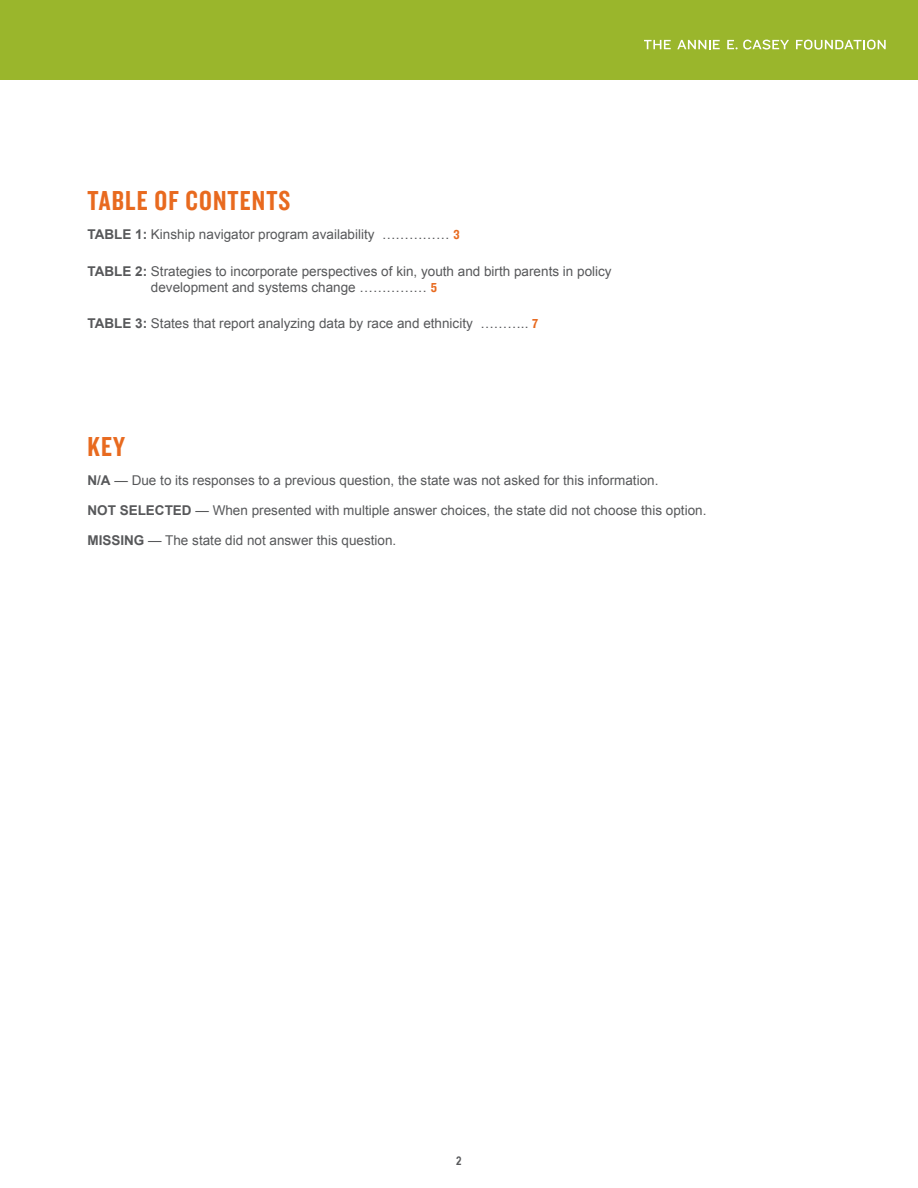
<style>
.page{position:relative;width:918px;height:1188px;background:#fff}
.page>*{position:absolute;margin:0;border:0;box-sizing:border-box;transform-origin:0 0}
.t1{font:28.5px "Knockout 49 Liteweight";letter-spacing:.04em;color:#e86a1f}
.t2{font:13.5px/16.2px "Arial";color:#57585a}
.t3{font:700 12px "Arial Narrow";color:#57585a}
.s1{font-weight:700}
.s2{font-family:"Knockout 50 Welterweight";color:#e86a1f}
</style>
<div class="page">
<div style="left:0;top:0;width:918px;height:79px;background:#9ab62c"></div>
<svg style="left:644px;top:40px;width:27px;height:9px"></svg>
<svg style="left:677px;top:40px;width:43px;height:9px"></svg>
<svg style="left:727px;top:40px;width:62px;height:10px"></svg>
<svg style="left:796px;top:40px;width:90px;height:10px"></svg>
<p class="t1" style="left:87px;top:182px;width:204px">TABLE OF CONTENTS</p>
<p class="t2" style="left:87px;top:227px;width:374px"><span class="s1">TABLE 1:</span> Kinship navigator program availability …………… <span class="s2">3</span></p>
<p class="t2" style="left:151px;top:263px;width:462px;text-indent:-63px"><span class="s1">TABLE 2:</span> Strategies to incorporate perspectives of kin, youth and birth parents in policy development and systems change …………… <span class="s2">5</span></p>
<p class="t2" style="left:87px;top:316px;width:452px"><span class="s1">TABLE 3:</span> States that report analyzing data by race and ethnicity ……….. <span class="s2">7</span></p>
<p class="t1" style="left:87px;top:428px;width:39px">KEY</p>
<p class="t2" style="left:87px;top:473px;width:573px"><span class="s1">N/A</span> — Due to its responses to a previous question, the state was not asked for this information.</p>
<p class="t2" style="left:87px;top:502px;width:620px"><span class="s1">NOT SELECTED</span> — When presented with multiple answer choices, the state did not choose this option.</p>
<p class="t2" style="left:87px;top:532px;width:310px"><span class="s1">MISSING</span> — The state did not answer this question.</p>
<p class="t3" style="left:456px;top:1152px;width:7px">2</p>
</div>
